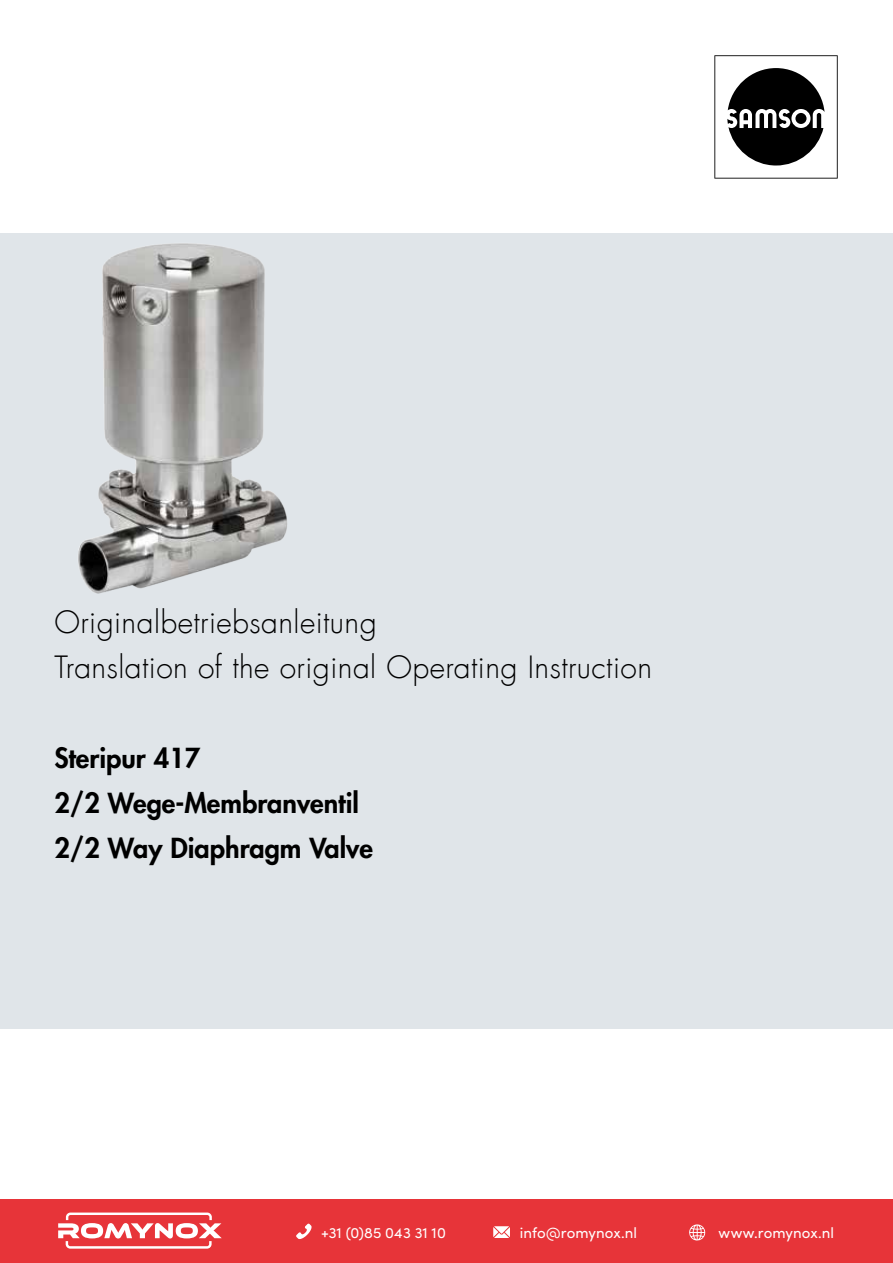
<style>
.page{position:relative;width:893px;height:1263px;background:#fff}
.page>*{position:absolute;margin:0;border:0;box-sizing:border-box;transform-origin:0 0}
.t1{font:300 30px/45px "Futura Com";letter-spacing:.015em;color:#000}
.t2{font:800 27px/45px "Futura Com";color:#000}
.t3{font:15px "Sofia Pro";letter-spacing:.005em;color:#fff}
</style>
<div class="page">
<svg style="left:714px;top:55px;width:124px;height:124px"></svg>
<div style="left:0;top:234px;width:893px;height:795px;background:#e0e5e9"></div>
<img style="left:0;top:233px;width:361px;height:360px">
<div style="left:0;top:1199px;width:893px;height:64px;background:#e73439"></div>
<svg style="left:58px;top:1212px;width:164px;height:36px"></svg>
<svg style="left:689px;top:1224px;width:16px;height:17px"></svg>
<svg style="left:493px;top:1226px;width:17px;height:12px"></svg>
<svg style="left:296px;top:1223px;width:16px;height:16px"></svg>
<p class="t1" style="left:54px;top:600px;width:599px">Originalbetriebsanleitung<br>Translation of the original Operating Instruction</p>
<p class="t2" style="left:54px;top:734px;width:320px">Steripur 417<br>2/2 Wege-Membranventil<br>2/2 Way Diaphragm Valve</p>
<p class="t3" style="left:321px;top:1221px;width:126px">+31 (0)85 043 31 10</p>
<p class="t3" style="left:520px;top:1221px;width:119px">info@romynox.nl</p>
<p class="t3" style="left:718px;top:1221px;width:117px">www.romynox.nl</p>
</div>
